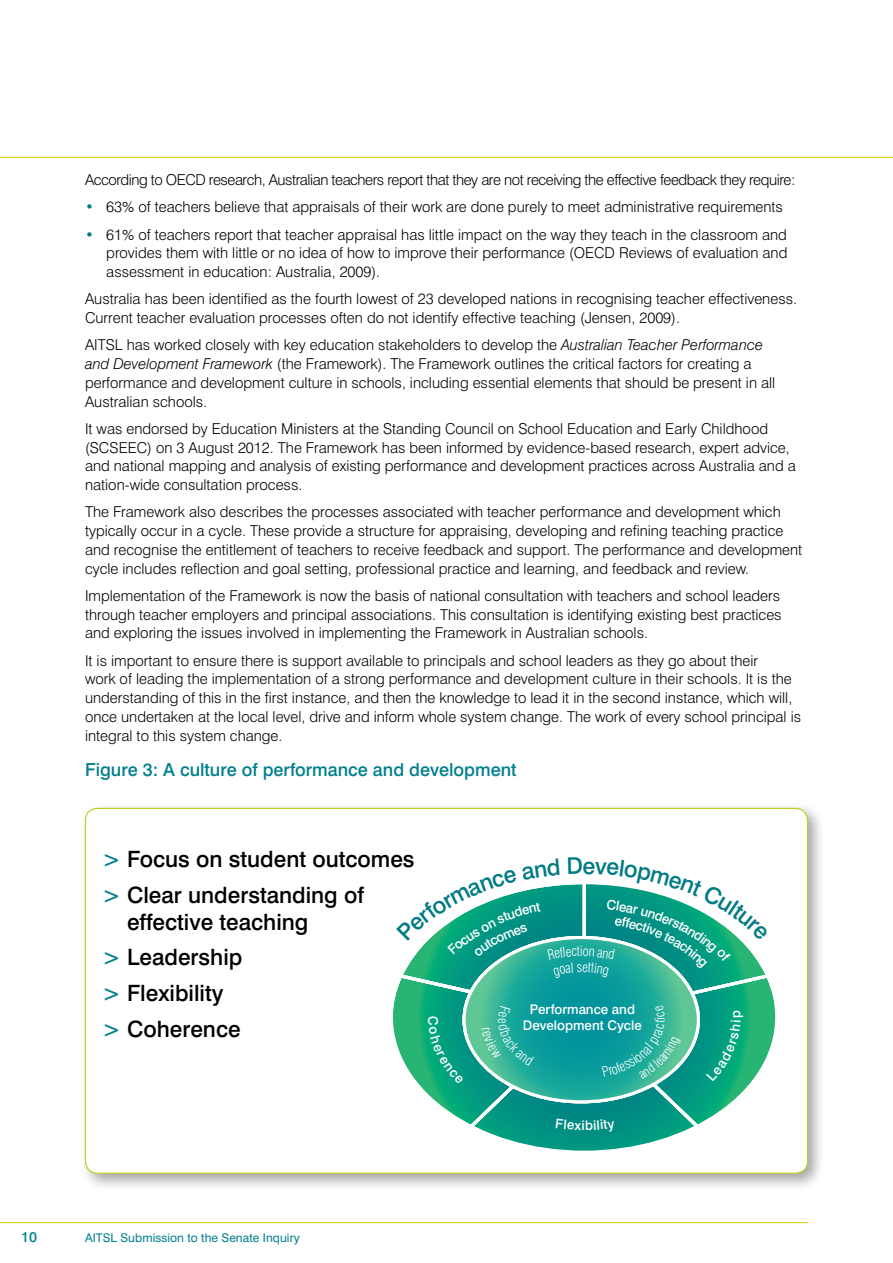
<style>
.page{position:relative;width:893px;height:1263px;background:#fff}
.page>*{position:absolute;margin:0;border:0;box-sizing:border-box;transform-origin:0 0}
.t1{font:500 22.5px/35.5px "Swiss 721 BT";color:#000}
.t2{font:500 18px "Swiss 721 BT";color:#007f90}
.t3{font:300 15px/18.8px "Swiss 721 BT";color:#000}
.t4{font:300 15px "Swiss 721 BT";letter-spacing:-.03em;color:#000}
.t5{font:500 14.25px "Swiss 721 BT";color:#007f90}
.t6{font:500 13.35px/15.9px "Swiss 721 BT";color:#fff;text-align:center}
.t7{font:12px "Swiss 721 BT";letter-spacing:.005em;color:#007f90}
.s1{color:#007b85}
.s2{font-style:italic}
.s3{color:#007f90}
</style>
<div class="page">
<hr style="left:0;top:1222px;width:808px;height:1px;background:#d5d31e">
<div style="left:79px;top:802px;width:747px;height:389px;background:#000;opacity:.35"></div>
<div style="left:85px;top:808px;width:722px;height:365px;background:#fff;border-radius:12px"></div>
<hr style="left:0;top:157px;width:893px;height:1px;background:#d5d31e">
<svg style="left:393px;top:884px;width:383px;height:267px"></svg>
<p class="t4" style="left:85px;top:171px;width:712px">According to OECD research, Australian teachers report that they are not receiving the effective feedback they require:</p>
<p class="t3" style="left:85px;top:198px;width:699px"><span class="s1">•</span> 63% of teachers believe that appraisals of their work are done purely to meet administrative requirements</p>
<p class="t3" style="left:106px;top:225px;width:683px;text-align:justify;text-indent:-21px"><span class="s1">•</span> 61% of teachers report that teacher appraisal has little impact on the way they teach in the classroom and provides them with little or no idea of how to improve their performance (OECD Reviews of evaluation and assessment in education: Australia, 2009).</p>
<p class="t3" style="left:85px;top:290px;width:713px">Australia has been identified as the fourth lowest of 23 developed nations in recognising teacher effectiveness.<br>Current teacher evaluation processes often do not identify effective teaching (Jensen, 2009).</p>
<p class="t3" style="left:85px;top:336px;width:692px">AITSL has worked closely with key education stakeholders to develop the <span class="s2">Australian Teacher Performance and Development Framework</span> (the Framework). The Framework outlines the critical factors for creating a performance and development culture in schools, including essential elements that should be present in all Australian schools.</p>
<p class="t3" style="left:85px;top:419px;width:712px">It was endorsed by Education Ministers at the Standing Council on School Education and Early Childhood (SCSEEC) on 3 August 2012. The Framework has been informed by evidence-based research, expert advice, and national mapping and analysis of existing performance and development practices across Australia and a nation-wide consultation process.</p>
<p class="t3" style="left:85px;top:503px;width:719px">The Framework also describes the processes associated with teacher performance and development which typically occur in a cycle. These provide a structure for appraising, developing and refining teaching practice and recognise the entitlement of teachers to receive feedback and support. The performance and development cycle includes reflection and goal setting, professional practice and learning, and feedback and review.</p>
<p class="t3" style="left:85px;top:586px;width:698px;text-align:justify">Implementation of the Framework is now the basis of national consultation with teachers and school leaders through teacher employers and principal associations. This consultation is identifying existing best practices and exploring the issues involved in implementing the Framework in Australian schools.</p>
<p class="t3" style="left:85px;top:651px;width:718px">It is important to ensure there is support available to principals and school leaders as they go about their<br>work of leading the implementation of a strong performance and development culture in their schools. It is the understanding of this in the first instance, and then the knowledge to lead it in the second instance, which will, once undertaken at the local level, drive and inform whole system change. The work of every school principal is integral to this system change.</p>
<p class="t2" style="left:85px;top:759px;width:433px">Figure 3: A culture of performance and development</p>
<h1 class="t1" style="left:102px;top:841px;width:314px"><span class="s3">&gt;</span> Focus on student outcomes <span class="s3">&gt;</span> Clear understanding of</h1>
<h1 class="t1" style="left:102px;top:904px;width:208px;text-indent:25px">effective teaching <span class="s3">&gt;</span> Leadership<br><span class="s3">&gt;</span> Flexibility<br><span class="s3">&gt;</span> Coherence</h1>
<p class="t5" style="left:21px;top:1228px;width:17px">10</p>
<p class="t7" style="left:85px;top:1230px;width:216px">AITSL Submission to the Senate Inquiry</p>
<p class="t6" style="left:523px;top:1002px;width:120px">Performance and<br>Development Cycle</p>
</div>
